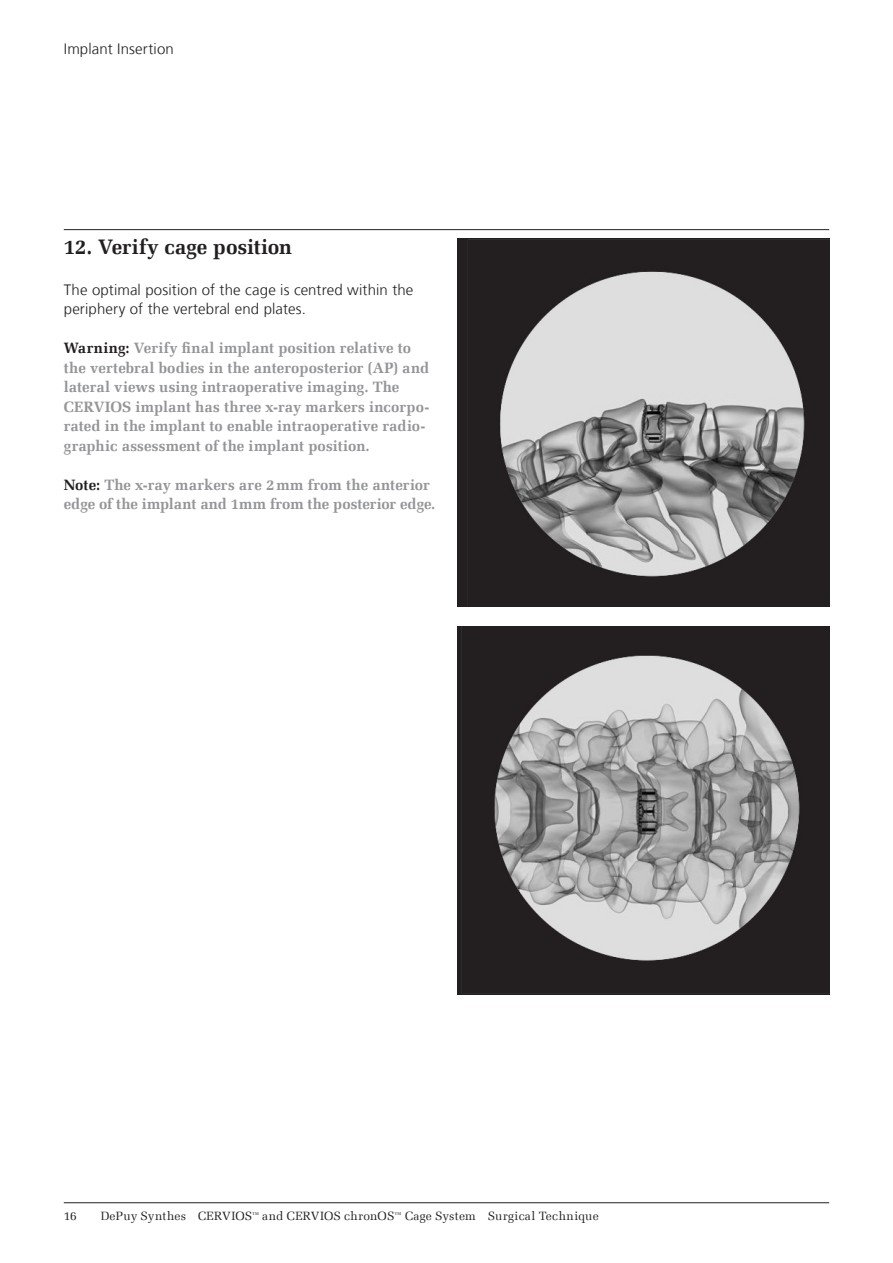
<style>
.page{position:relative;width:893px;height:1263px;background:#fff}
.page>*{position:absolute;margin:0;border:0;box-sizing:border-box;transform-origin:0 0}
._04_Step_number{font:700 21px "Melior Com";letter-spacing:-.005em;color:#231f20}
._11_EN_Call_out{font:700 15px/19.5px "Melior Com";letter-spacing:.005em;color:#939598}
._07_EN_Body_Copy{font:300 15px/19.5px "Frutiger LT Com";letter-spacing:.01em;color:#231f20}
.t1{font:12px "Melior Com";letter-spacing:.015em;color:#231f20}
.s1{color:#231f20}
</style>
<div class="page">
<hr style="left:64px;top:229px;width:765px;height:1px;background:#231f20">
<hr style="left:64px;top:1202px;width:765px;height:1px;background:#231f20">
<img style="left:457px;top:626px;width:372px;height:368px">
<img style="left:457px;top:238px;width:372px;height:368px">
<p class="_07_EN_Body_Copy" style="left:64px;top:39px;width:112px">Implant Insertion</p>
<p class="_04_Step_number" style="left:64px;top:234px;width:230px">12. Verify cage position</p>
<p class="_07_EN_Body_Copy" style="left:64px;top:280px;width:351px">The optimal position of the cage is centred within the periphery of the vertebral end plates.</p>
<p class="_11_EN_Call_out" style="left:64px;top:338px;width:367px"><span class="s1">Warning:</span> Verify final implant position relative to the vertebral bodies in the anteroposterior (AP) and lateral views using intraoperative imaging. The CERVIOS implant has three x-ray markers incorpo&shy;rated in the implant to enable intraoperative radio&shy;graphic assessment of the implant position.</p>
<p class="_11_EN_Call_out" style="left:64px;top:475px;width:373px"><span class="s1">Note:</span> The x-ray markers are 2mm from the anterior edge of the implant and 1mm from the posterior edge.</p>
<p class="t1" style="left:64px;top:1209px;width:13px">11</p>
<p class="t1" style="left:101px;top:1209px;width:499px">DePuy Synthes CERVIOS<sup>™</sup> and CERVIOS chronOS<sup>™</sup> Cage System Surgical Technique</p>
</div>
